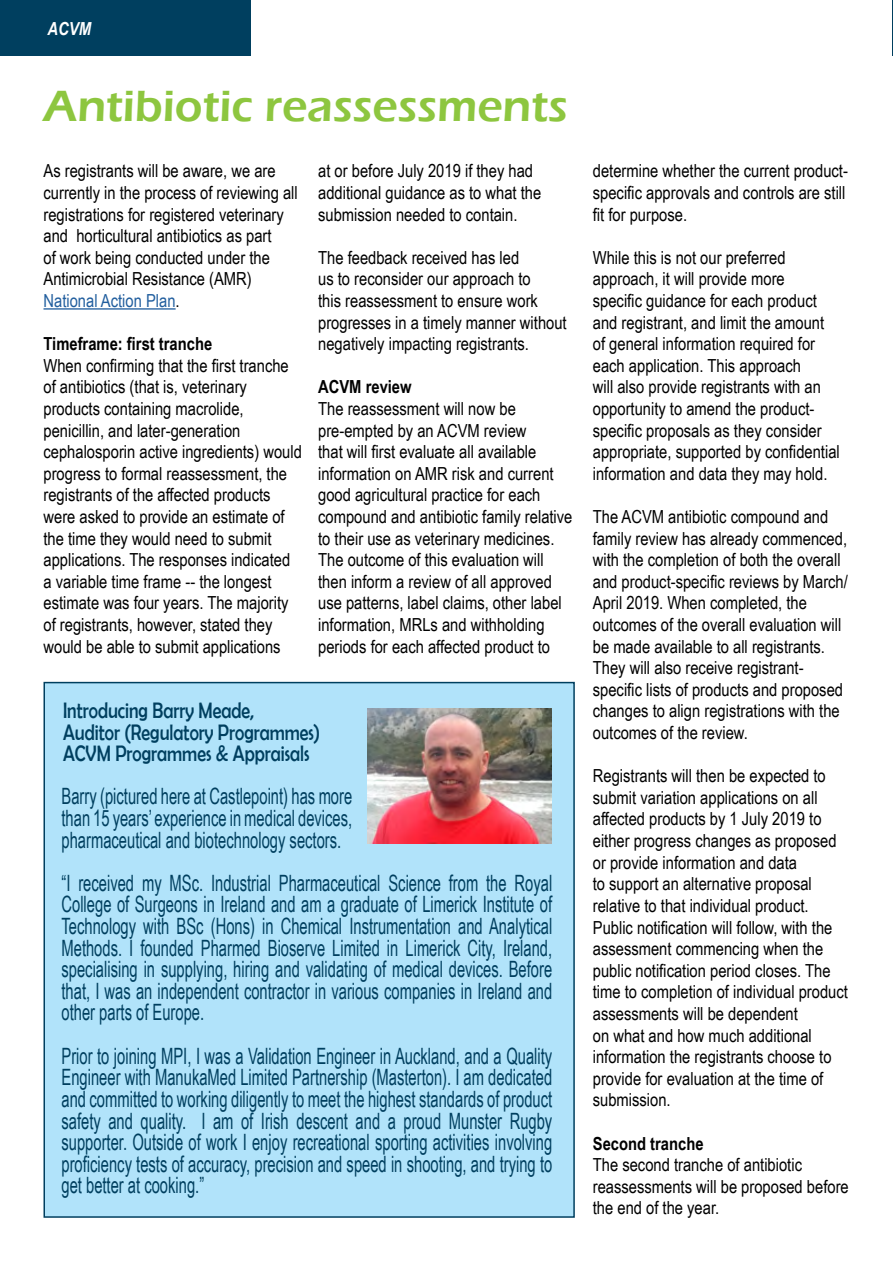
<style>
.page{position:relative;width:893px;height:1263px;background:#fff}
.page>*{position:absolute;margin:0;border:0;box-sizing:border-box;transform-origin:0 0}
.t1{font:600 45px "Eras ITC";color:#8dc63f}
.t2{font:22.5px/21.6px "Arial Narrow";color:#003f5f;text-align:justify;scale:.8 1}
.t3{font:22.5px/21.6px "Berlin Sans FB";color:#003f5f;scale:.8 1}
.t4{font:18px/21.6px "Arial Narrow";color:#000}
.t5{font:700 18px "Arial Narrow";color:#000}
.t6{font:italic 700 18px "Arial Narrow";color:#fff}
.s1{color:#215e9e}
</style>
<div class="page">
<div style="left:0;top:0;width:251px;height:56px;background:#003f5f"></div>
<hr style="left:44px;top:308px;width:132px;height:2px;background:#215e9e">
<div style="left:44px;top:683px;width:530px;height:534px;background:#b1e3fa"></div>
<div style="left:44px;top:682px;width:531px;height:536px;border:2px solid #003f5f"></div>
<img style="left:367px;top:709px;width:185px;height:135px">
<hr style="left:892px;top:0;width:1px;height:56px;background:#003f5f">
<p class="t6" style="left:48px;top:15px;width:45px">ACVM</p>
<h1 class="t1" style="left:44px;top:80px;width:526px">Antibiotic reassessments</h1>
<p class="t4" style="left:44px;top:160px;width:256px">As registrants will be aware, we are currently in the process of reviewing all registrations for registered veterinary and horticultural antibiotics as part<br>of work being conducted under the Antimicrobial Resistance (AMR)<br><span class="s1">National Action Plan</span>.</p>
<p class="t5" style="left:44px;top:330px;width:170px">Timeframe: first tranche</p>
<p class="t4" style="left:44px;top:354px;width:260px">When confirming that the first tranche of antibiotics (that is, veterinary products containing macrolide, penicillin, and later-generation cephalosporin active ingredients) would progress to formal reassessment, the registrants of the affected products were asked to provide an estimate of the time they would need to submit applications. The responses indicated a variable time frame -- the longest estimate was four years. The majority of registrants, however, stated they would be able to submit applications</p>
<p class="t4" style="left:318px;top:160px;width:225px">at or before July 2019 if they had additional guidance as to what the submission needed to contain.</p>
<p class="t4" style="left:318px;top:246px;width:250px">The feedback received has led<br>us to reconsider our approach to<br>this reassessment to ensure work progresses in a timely manner without negatively impacting registrants.</p>
<p class="t5" style="left:318px;top:373px;width:95px">ACVM review</p>
<p class="t4" style="left:318px;top:397px;width:256px">The reassessment will now be pre-empted by an ACVM review<br>that will first evaluate all available information on AMR risk and current good agricultural practice for each compound and antibiotic family relative to their use as veterinary medicines.<br>The outcome of this evaluation will then inform a review of all approved use patterns, label claims, other label information, MRLs and withholding periods for each affected product to</p>
<p class="t3" style="left:63px;top:699px;width:323px">Introducing Barry Meade,<br>Auditor (Regulatory Programmes)<br>ACVM Programmes &amp; Appraisals</p>
<p class="t2" style="left:62px;top:785px;width:365px">Barry (pictured here at Castlepoint) has more than 15 years’ experience in medical devices, pharmaceutical and biotechnology sectors.</p>
<p class="t2" style="left:62px;top:871px;width:615px">“I received my MSc. Industrial Pharmaceutical Science from the Royal College of Surgeons in Ireland and am a graduate of Limerick Institute of Technology with BSc (Hons) in Chemical Instrumentation and Analytical Methods. I founded Pharmed Bioserve Limited in Limerick City, Ireland, specialising in supplying, hiring and validating of medical devices. Before that, I was an independent contractor in various companies in Ireland and other parts of Europe.</p>
<p class="t2" style="left:62px;top:1044px;width:615px">Prior to joining MPI, I was a Validation Engineer in Auckland, and a Quality Engineer with ManukaMed Limited Partnership (Masterton). I am dedicated and committed to working diligently to meet the highest standards of product safety and quality. I am of Irish descent and a proud Munster Rugby supporter. Outside of work I enjoy recreational sporting activities involving proficiency tests of accuracy, precision and speed in shooting, and trying to get better at cooking.”</p>
<p class="t4" style="left:593px;top:160px;width:257px">determine whether the current product&shy;specific approvals and controls are still fit for purpose.</p>
<p class="t4" style="left:593px;top:246px;width:248px">While this is not our preferred approach, it will provide more<br>specific guidance for each product and registrant, and limit the amount of general information required for each application. This approach<br>will also provide registrants with an opportunity to amend the product&shy;specific proposals as they consider appropriate, supported by confidential information and data they may hold.</p>
<p class="t4" style="left:593px;top:505px;width:257px">The ACVM antibiotic compound and family review has already commenced, with the completion of both the overall and product-specific reviews by March/ April 2019. When completed, the outcomes of the overall evaluation will be made available to all registrants.<br>They will also receive registrant&shy;specific lists of products and proposed changes to align registrations with the outcomes of the review.</p>
<p class="t4" style="left:593px;top:764px;width:257px">Registrants will then be expected to submit variation applications on all affected products by 1 July 2019 to either progress changes as proposed or provide information and data<br>to support an alternative proposal relative to that individual product.<br>Public notification will follow, with the assessment commencing when the public notification period closes. The time to completion of individual product assessments will be dependent<br>on what and how much additional information the registrants choose to provide for evaluation at the time of submission.</p>
<p class="t5" style="left:593px;top:1129px;width:112px">Second tranche</p>
<p class="t4" style="left:593px;top:1153px;width:257px">The second tranche of antibiotic reassessments will be proposed before the end of the year.</p>
</div>
